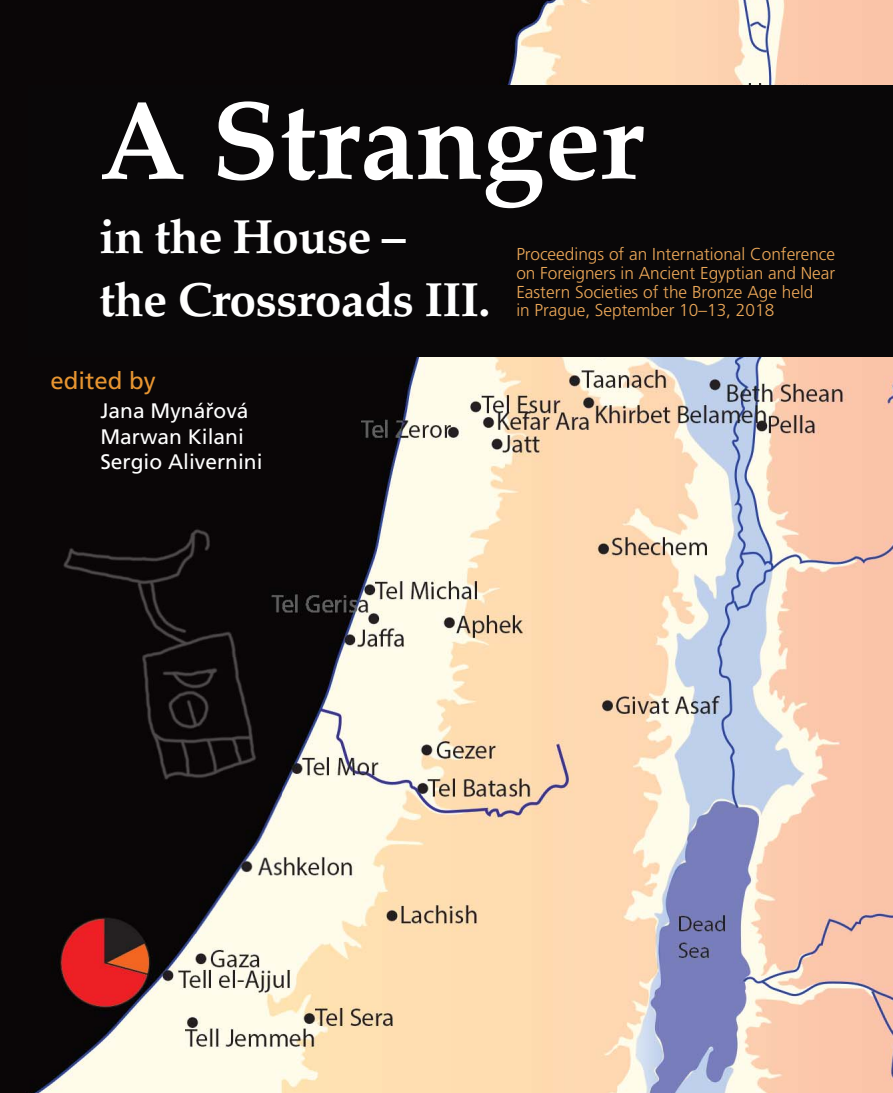
<style>
.page{position:relative;width:893px;height:1093px;background:#fff}
.page>*{position:absolute;margin:0;border:0;box-sizing:border-box;transform-origin:0 0}
.t1{font:700 111px "Palatino CE";color:#fff}
.t2{font:700 48px/63.4px "Palatino CE";letter-spacing:-.015em;color:#fff}
.t3{font:24px "Frutiger CE";color:#e89531}
.t4{font:21px/26px "Frutiger CE";color:#fff}
.t5{font:300 17.25px/18.8px "Frutiger CE";color:#eda858}
</style>
<div class="page">
<img style="left:0;top:0;width:893px;height:1093px">
<div style="left:28px;top:85px;width:865px;height:272px;background:#090708"></div>
<img style="left:38px;top:489px;width:244px;height:445px">
<h1 class="t1" style="left:99px;top:95px;width:545px">A Stranger</h1>
<h2 class="t2" style="left:99px;top:209px;width:393px">in the House –<br>the Crossroads III.</h2>
<p class="t5" style="left:516px;top:246px;width:320px">Proceedings of an International Conference on Foreigners in Ancient Egyptian and Near Eastern Societies of the Bronze Age held<br>in Prague, September 10–13, 2018</p>
<h3 class="t3" style="left:50px;top:370px;width:107px">edited by</h3>
<p class="t4" style="left:100px;top:398px;width:164px">Jana Mynářová<br>Marwan Kilani<br>Sergio Alivernini</p>
</div>
